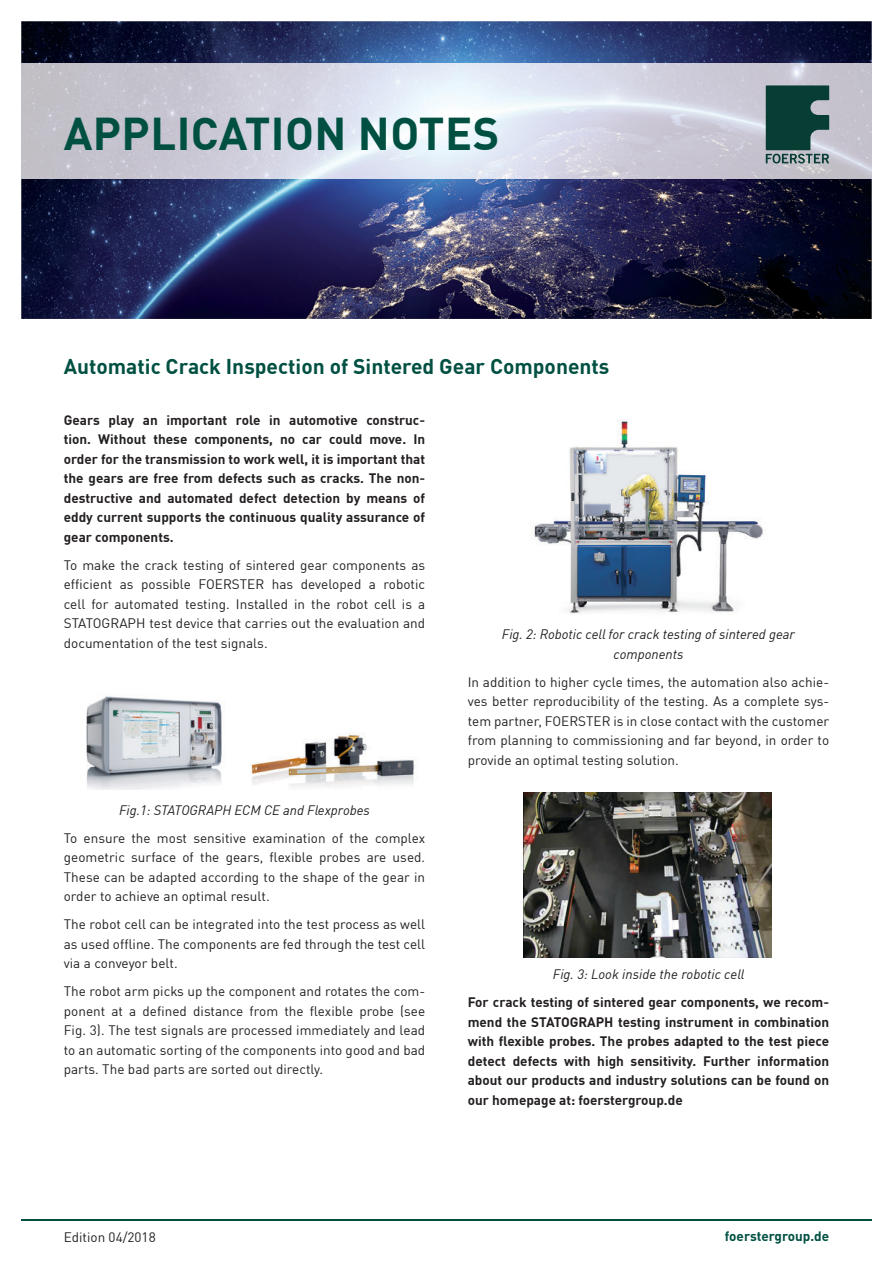
<style>
.page{position:relative;width:893px;height:1263px;background:#fff}
.page>*{position:absolute;margin:0;border:0;box-sizing:border-box;transform-origin:0 0}
.t1{font:700 45px "DIN Offc";letter-spacing:.01em;color:#005042}
.t2{font:700 21px "DIN Offc";color:#005042}
.t3{font:13.5px/19.5px "DIN Offc";letter-spacing:.005em;color:#231f20;text-align:justify}
.t4{font:700 13.5px/19.5px "DIN Offc";color:#231f20;text-align:justify}
.t5{font:italic 13.5px/19.5px "DIN Offc";color:#231f20;text-align:center}
.t6{font:700 13.5px "DINOT";color:#005042}
</style>
<div class="page">
<img style="left:21px;top:21px;width:851px;height:298px">
<img style="left:21px;top:64px;width:851px;height:115px">
<hr style="left:21px;top:1219px;width:851px;height:1px;background:#005042">
<svg style="left:766px;top:85px;width:63px;height:79px;background:#365e59"></svg>
<img style="left:86px;top:696px;width:136px;height:93px">
<img style="left:250px;top:733px;width:165px;height:55px">
<img style="left:534px;top:420px;width:229px;height:195px">
<img style="left:524px;top:792px;width:248px;height:165px">
<h1 class="t1" style="left:64px;top:105px;width:437px">APPLICATION NOTES</h1>
<h2 class="t2" style="left:64px;top:353px;width:547px">Automatic Crack Inspection of Sintered Gear Components</h2>
<p class="t4" style="left:64px;top:410px;width:363px">Gears play an important role in automotive construc&shy;tion. Without these components, no car could move. In order for the transmission to work well, it is important that the gears are free from defects such as cracks. The non&shy;destructive and automated defect detection by means of eddy current supports the continuous quality assurance of gear components.</p>
<p class="t3" style="left:64px;top:555px;width:363px">To make the crack testing of sintered gear components as efficient as possible FOERSTER has developed a robotic cell for automated testing. Installed in the robot cell is a STATOGRAPH test device that carries out the evaluation and documentation of the test signals.</p>
<p class="t5" style="left:502px;top:624px;width:294px">Fig. 2: Robotic cell for crack testing of sintered gear components</p>
<p class="t3" style="left:468px;top:672px;width:363px">In addition to higher cycle times, the automation also achie&shy;ves better reproducibility of the testing. As a complete sys&shy;tem partner, FOERSTER is in close contact with the customer from planning to commissioning and far beyond, in order to provide an optimal testing solution.</p>
<p class="t5" style="left:119px;top:800px;width:252px">Fig.1: STATOGRAPH ECM CE and Flexprobes</p>
<p class="t3" style="left:64px;top:828px;width:363px">To ensure the most sensitive examination of the complex geometric surface of the gears, flexible probes are used.<br>These can be adapted according to the shape of the gear in order to achieve an optimal result.</p>
<p class="t3" style="left:64px;top:914px;width:363px">The robot cell can be integrated into the test process as well as used offline. The components are fed through the test cell via a conveyor belt.</p>
<p class="t3" style="left:64px;top:981px;width:363px">The robot arm picks up the component and rotates the com&shy;ponent at a defined distance from the flexible probe (see Fig. 3). The test signals are processed immediately and lead to an automatic sorting of the components into good and bad parts. The bad parts are sorted out directly.</p>
<p class="t5" style="left:553px;top:964px;width:193px">Fig. 3: Look inside the robotic cell</p>
<p class="t4" style="left:468px;top:992px;width:363px">For crack testing of sintered gear components, we recom&shy;mend the STATOGRAPH testing instrument in combination with flexible probes. The probes adapted to the test piece detect defects with high sensitivity. Further information about our products and industry solutions can be found on our homepage at: foerstergroup.de</p>
<p class="t3" style="left:64px;top:1227px;width:93px">Edition 04/2018</p>
<p class="t6" style="left:725px;top:1226px;width:106px">foerstergroup.de</p>
</div>
